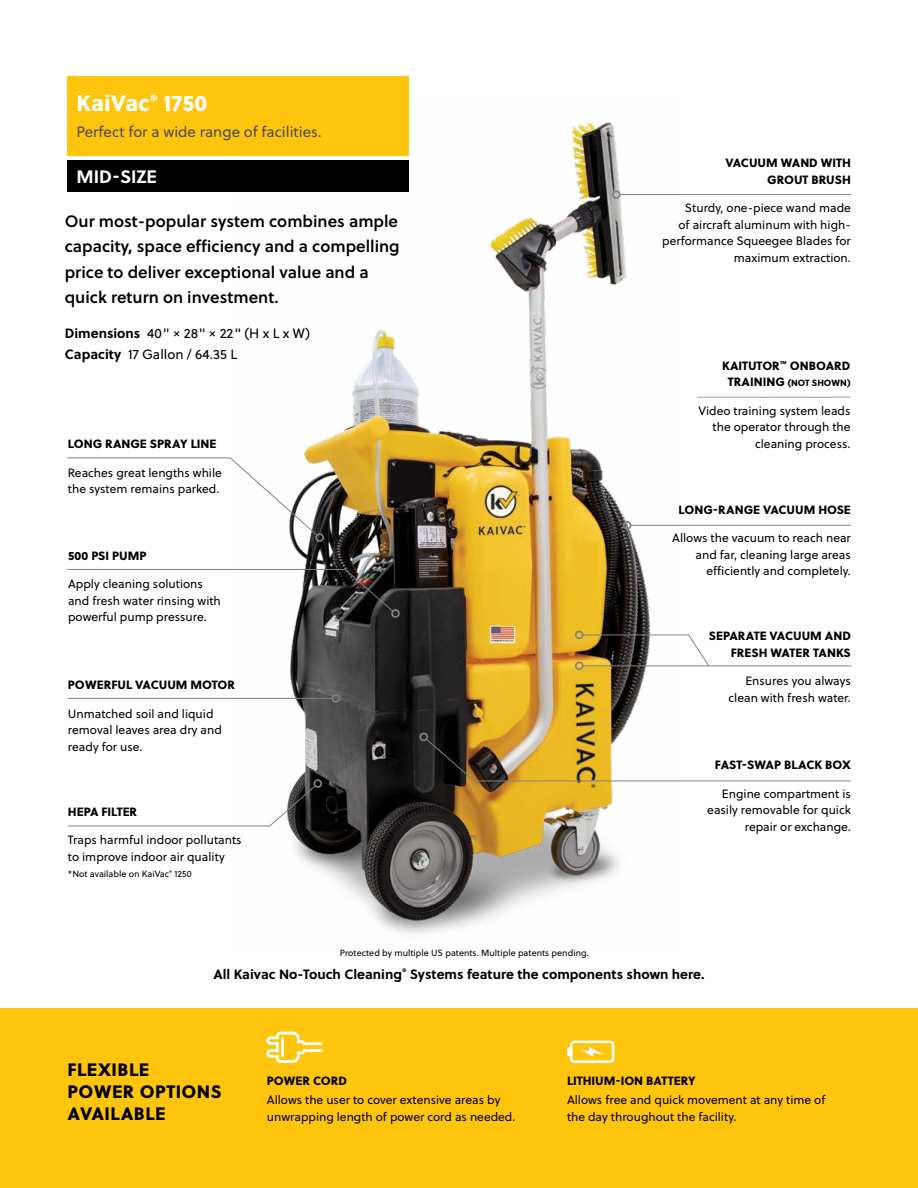
<style>
.page{position:relative;width:918px;height:1188px;background:#fff}
.page>*{position:absolute;margin:0;border:0;box-sizing:border-box;transform-origin:0 0}
.t1{font:22.5px "Soleil Xb";color:#fff}
.t2{font:18px/21.6px "Soleil Xb";letter-spacing:.025em;color:#000}
.t3{font:700 18px "Soleil";color:#fff}
.t4{font:16.5px/25.5px "Soleil Sb";color:#000}
.t5{font:15px "Soleil";color:#4d4d4f}
.t6{font:700 13.5px "Soleil";color:#000}
.t7{font:13.5px/21px "Soleil";color:#000}
.t8{font:12px/16.5px "Soleil";color:#000}
.t9{font:12px/16.5px "Soleil Xb";color:#000;text-align:right}
.t10{font:9px "Soleil";color:#000}
.t11{font:9px "Soleil Xb";color:#000}
.s1{font-weight:700}
.s2{font-size:12px}
</style>
<div class="page">
<div style="left:0;top:1008px;width:918px;height:180px;background:#ffc40c"></div>
<img style="left:237px;top:119px;width:440px;height:815px">
<hr style="left:68px;top:698px;width:264px;height:1px;background:#808285">
<div style="left:332px;top:694px;width:8px;height:9px;border:2px solid #808285;border-radius:50%"></div>
<hr style="left:631px;top:525px;width:220px;height:1px;background:#808285">
<div style="left:623px;top:521px;width:8px;height:9px;border:2px solid #808285;border-radius:50%"></div>
<hr style="left:620px;top:194px;width:231px;height:1px;background:#808285">
<div style="left:612px;top:190px;width:9px;height:9px;border:2px solid #808285;border-radius:50%"></div>
<svg style="left:582px;top:634px;width:128px;height:33px"></svg>
<div style="left:575px;top:631px;width:9px;height:8px;border:2px solid #808285;border-radius:50%"></div>
<hr style="left:583px;top:665px;width:268px;height:1px;background:#808285">
<div style="left:575px;top:662px;width:9px;height:8px;border:2px solid #808285;border-radius:50%"></div>
<div style="left:68px;top:160px;width:342px;height:32px;background:#000"></div>
<div style="left:68px;top:76px;width:342px;height:80px;background:#ffc40c"></div>
<svg style="left:67px;top:785px;width:249px;height:42px"></svg>
<div style="left:313px;top:779px;width:9px;height:9px;border:2px solid #808285;border-radius:50%"></div>
<hr style="left:698px;top:397px;width:152px;height:1px;background:#9d9fa2">
<svg style="left:425px;top:738px;width:426px;height:44px"></svg>
<div style="left:419px;top:733px;width:9px;height:8px;border:2px solid #808285;border-radius:50%"></div>
<svg style="left:567px;top:1041px;width:47px;height:22px"></svg>
<svg style="left:266px;top:1032px;width:57px;height:31px"></svg>
<hr style="left:281px;top:1037px;width:3px;height:20px;background:#fff">
<svg style="left:67px;top:569px;width:327px;height:43px"></svg>
<div style="left:391px;top:609px;width:9px;height:9px;border:2px solid #808285;border-radius:50%"></div>
<svg style="left:67px;top:457px;width:251px;height:79px"></svg>
<div style="left:315px;top:533px;width:9px;height:9px;border:2px solid #808285;border-radius:50%"></div>
<h1 class="t1" style="left:76px;top:86px;width:132px">KaiVac<sup>®</sup> 1750</h1>
<p class="t5" style="left:76px;top:121px;width:247px">Perfect for a wide range of facilities.</p>
<h2 class="t3" style="left:76px;top:163px;width:82px">MID-SIZE</h2>
<h3 class="t4" style="left:65px;top:208px;width:336px">Our most-popular system combines ample capacity, space efficiency and a compelling price to deliver exceptional value and a quick return on investment.</h3>
<p class="t7" style="left:65px;top:322px;width:247px"><span class="s1">Dimensions</span> 40" × 28" × 22" (H x L x W)<br><span class="s1">Capacity</span> 17 Gallon / 64.35 L</p>
<p class="t9" style="left:68px;top:435px;width:150px">LONG RANGE SPRAY LINE</p>
<p class="t8" style="left:68px;top:464px;width:155px">Reaches great lengths while the system remains parked.</p>
<p class="t9" style="left:68px;top:547px;width:80px">500 PSI PUMP</p>
<p class="t8" style="left:68px;top:576px;width:154px">Apply cleaning solutions and fresh water rinsing with powerful pump pressure.</p>
<p class="t9" style="left:68px;top:676px;width:169px">POWERFUL VACUUM MOTOR</p>
<p class="t8" style="left:68px;top:705px;width:156px">Unmatched soil and liquid removal leaves area dry and ready for use.</p>
<p class="t9" style="left:68px;top:802px;width:71px">HEPA FILTER</p>
<p class="t8" style="left:68px;top:831px;width:175px">Traps harmful indoor pollutants to improve indoor air quality</p>
<p class="t10" style="left:68px;top:867px;width:125px">*Not available on KaiVac<sup>®</sup> 1250</p>
<p class="t10" style="left:340px;top:947px;width:251px">Protected by multiple US patents. Multiple patents pending.</p>
<p class="t9" style="left:725px;top:154px;width:127px">VACUUM WAND WITH<br>GROUT BRUSH</p>
<p class="t8" style="left:662px;top:200px;width:190px;text-align:right">Sturdy, one-piece wand made<br>of aircraft aluminum with high&shy;performance Squeegee Blades for maximum extraction.</p>
<p class="t9" style="left:722px;top:356px;width:130px">KAITUTOR<sup>™</sup> ONBOARD</p>
<p class="t11" style="left:728px;top:376px;width:124px"><span class="s2">TRAINING</span> (NOT SHOWN)</p>
<p class="t8" style="left:698px;top:402px;width:154px;text-align:right">Video training system leads the operator through the cleaning process.</p>
<p class="t9" style="left:679px;top:500px;width:174px">LONG-RANGE VACUUM HOSE</p>
<p class="t8" style="left:672px;top:529px;width:180px;text-align:right">Allows the vacuum to reach near and far, cleaning large areas efficiently and completely.</p>
<p class="t9" style="left:709px;top:627px;width:144px">SEPARATE VACUUM AND<br>FRESH WATER TANKS</p>
<p class="t8" style="left:729px;top:672px;width:124px;text-align:right">Ensures you always clean with fresh water.</p>
<p class="t9" style="left:715px;top:756px;width:137px">FAST-SWAP BLACK BOX</p>
<p class="t8" style="left:707px;top:785px;width:145px;text-align:right">Engine compartment is easily removable for quick repair or exchange.</p>
<p class="t6" style="left:213px;top:963px;width:493px">All Kaivac No-Touch Cleaning<sup>®</sup> Systems feature the components shown here.</p>
<h2 class="t2" style="left:68px;top:1058px;width:156px">FLEXIBLE<br>POWER OPTIONS<br>AVAILABLE</h2>
<p class="t9" style="left:267px;top:1071px;width:82px">POWER CORD</p>
<p class="t8" style="left:267px;top:1091px;width:250px">Allows the user to cover extensive areas by unwrapping length of power cord as needed.</p>
<p class="t9" style="left:567px;top:1071px;width:130px">LITHIUM-ION BATTERY</p>
<p class="t8" style="left:567px;top:1091px;width:260px">Allows free and quick movement at any time of the day throughout the facility.</p>
</div>
